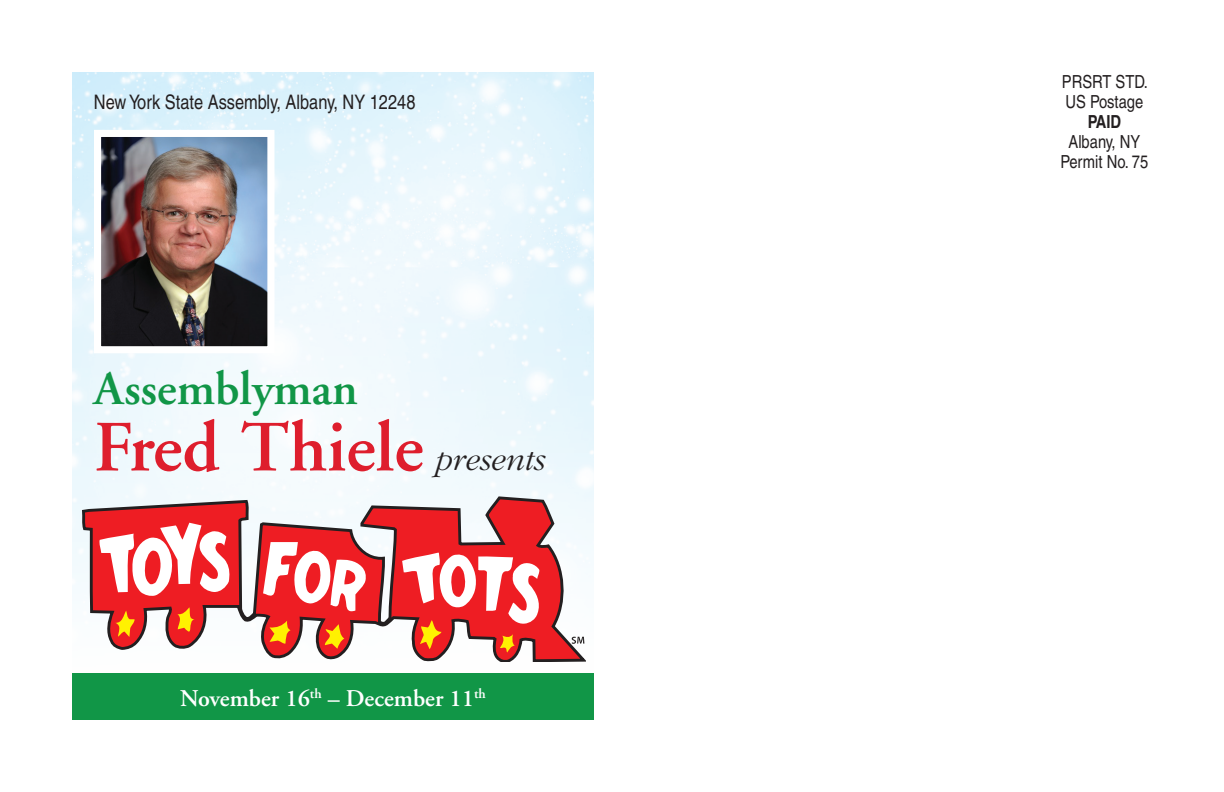
<style>
.page{position:relative;width:1224px;height:792px;background:#fff}
.page>*{position:absolute;margin:0;border:0;box-sizing:border-box;transform-origin:0 0}
.t1{font:600 72px "Adobe Garamond";color:#de1e2d}
.t2{font:600 48px "Adobe Garamond";color:#119647}
.t3{font:italic 300 32px "Garamond";color:#231f20}
.t4{font:600 24px "Adobe Garamond";color:#fff}
.t5{font:condensed 20px "Helvetica";color:#231f20}
.t6{font:condensed 18px "Helvetica";color:#231f20}
.t7{font:700 condensed 18px "Helvetica";color:#231f20}
</style>
<div class="page">
<img style="left:72px;top:72px;width:522px;height:602px">
<svg style="left:80px;top:495px;width:506px;height:167px"></svg>
<svg style="left:99px;top:523px;width:131px;height:74px"></svg>
<svg style="left:263px;top:542px;width:103px;height:73px"></svg>
<svg style="left:177px;top:607px;width:18px;height:33px"></svg>
<svg style="left:115px;top:611px;width:20px;height:26px"></svg>
<svg style="left:270px;top:621px;width:21px;height:23px"></svg>
<svg style="left:324px;top:624px;width:20px;height:25px"></svg>
<svg style="left:402px;top:553px;width:139px;height:100px"></svg>
<svg style="left:572px;top:637px;width:12px;height:7px"></svg>
<img style="left:102px;top:138px;width:165px;height:207px">
<div style="left:94px;top:130px;width:181px;height:223px;border:7px solid #fff"></div>
<div style="left:72px;top:674px;width:522px;height:46px;background:#119647"></div>
<p class="t5" style="left:94px;top:91px;width:323px">New York State Assembly, Albany, NY 12248</p>
<p class="t2" style="left:94px;top:363px;width:265px">Assemblyman</p>
<p class="t1" style="left:94px;top:408px;width:331px">Fred Thiele</p>
<p class="t3" style="left:436px;top:444px;width:111px">presents</p>
<p class="t4" style="left:180px;top:685px;width:307px">November 16<sup>th</sup> – December 11<sup>th</sup></p>
<p class="t6" style="left:1062px;top:72px;width:87px">PRSRT STD.</p>
<p class="t6" style="left:1065px;top:91px;width:79px">US Postage</p>
<p class="t7" style="left:1088px;top:111px;width:35px">PAID</p>
<p class="t6" style="left:1069px;top:131px;width:73px">Albany, NY</p>
<p class="t6" style="left:1060px;top:151px;width:89px">Permit No. 75</p>
</div>
